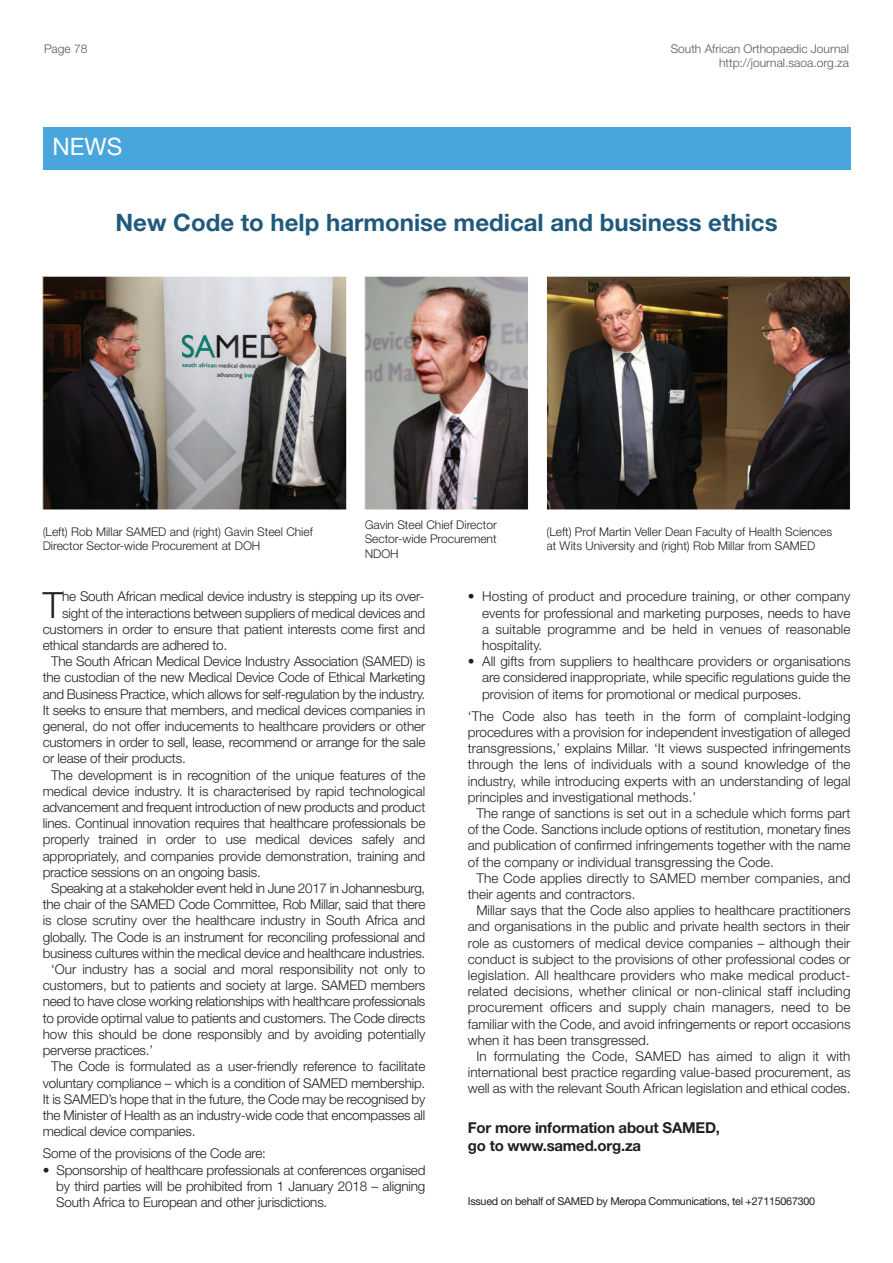
<style>
.page{position:relative;width:893px;height:1263px;background:#fff}
.page>*{position:absolute;margin:0;border:0;box-sizing:border-box;transform-origin:0 0}
.t1{font:300 36.15px "Helvetica Neue LT Std";color:#231f20}
.t2{font:700 24px "Helvetica Neue LT Std";color:#1f5a7d}
.t3{font:24px "Helvetica Neue LT Std";color:#fff}
.t4{font:700 15px/18px "Helvetica Neue LT Std";letter-spacing:-.015em;color:#231f20}
.t5{font:300 13.5px/16.2px "Helvetica Neue LT Std";letter-spacing:-.015em;color:#231f20;text-align:justify}
.t6{font:300 13.5px/16.2px "Helvetica Neue LT Std";letter-spacing:.01em;color:#231f20}
.t7{font:300 12px/14.4px "Helvetica Neue LT Std";color:#231f20}
.t8{font:300 12px/14.4px "Helvetica Neue LT Std";color:#57585a;text-align:right}
.t9{font:10.8px "Helvetica Neue LT Std";letter-spacing:-.025em;color:#231f20}
</style>
<div class="page">
<div style="left:43px;top:128px;width:807px;height:42px;background:#48a6dc"></div>
<img style="left:547px;top:277px;width:303px;height:233px">
<img style="left:43px;top:277px;width:303px;height:233px">
<img style="left:365px;top:277px;width:163px;height:233px">
<p class="t8" style="left:44px;top:42px;width:45px">Page 78</p>
<p class="t8" style="left:671px;top:42px;width:180px">South African Orthopaedic Journal http://journal.saoa.org.za</p>
<h2 class="t3" style="left:53px;top:137px;width:71px">NEWS</h2>
<h2 class="t2" style="left:115px;top:214px;width:664px">New Code to help harmonise medical and business ethics</h2>
<p class="t7" style="left:43px;top:526px;width:272px">(Left) Rob Millar SAMED and (right) Gavin Steel Chief<br>Director Sector-wide Procurement at DOH</p>
<p class="t7" style="left:365px;top:518px;width:134px;text-align:justify">Gavin Steel Chief Director Sector-wide Procurement NDOH</p>
<p class="t7" style="left:546px;top:526px;width:287px">(Left) Prof Martin Veller Dean Faculty of Health Sciences at Wits University and (right) Rob Millar from SAMED</p>
<h1 class="t1" style="left:43px;top:592px;width:22px">T</h1>
<p class="t5" style="left:62px;top:590px;width:364px">he South African medical device industry is stepping up its over-</p>
<p class="t5" style="left:62px;top:606px;width:365px">sight of the interactions between suppliers of medical devices and</p>
<p class="t5" style="left:43px;top:622px;width:384px">customers in order to ensure that patient interests come first and</p>
<p class="t5" style="left:43px;top:638px;width:186px">ethical standards are adhered to.</p>
<p class="t5" style="left:51px;top:655px;width:376px">The South African Medical Device Industry Association (SAMED) is</p>
<p class="t5" style="left:43px;top:671px;width:384px">the custodian of the new Medical Device Code of Ethical Marketing</p>
<p class="t5" style="left:43px;top:687px;width:384px">and Business Practice, which allows for self-regulation by the industry.</p>
<p class="t5" style="left:43px;top:703px;width:384px">It seeks to ensure that members, and medical devices companies in</p>
<p class="t5" style="left:43px;top:719px;width:384px">general, do not offer inducements to healthcare providers or other</p>
<p class="t5" style="left:43px;top:736px;width:384px">customers in order to sell, lease, recommend or arrange for the sale</p>
<p class="t5" style="left:43px;top:752px;width:145px">or lease of their products.</p>
<p class="t5" style="left:51px;top:768px;width:376px">The development is in recognition of the unique features of the</p>
<p class="t5" style="left:43px;top:784px;width:384px">medical device industry. It is characterised by rapid technological</p>
<p class="t5" style="left:43px;top:800px;width:384px">advancement and frequent introduction of new products and product</p>
<p class="t5" style="left:43px;top:817px;width:384px">lines. Continual innovation requires that healthcare professionals be</p>
<p class="t5" style="left:43px;top:833px;width:384px">properly trained in order to use medical devices safely and</p>
<p class="t5" style="left:43px;top:849px;width:384px">appropriately, and companies provide demonstration, training and</p>
<p class="t5" style="left:43px;top:865px;width:220px">practice sessions on an ongoing basis.</p>
<p class="t5" style="left:51px;top:881px;width:376px">Speaking at a stakeholder event held in June 2017 in Johannesburg,</p>
<p class="t5" style="left:43px;top:898px;width:384px">the chair of the SAMED Code Committee, Rob Millar, said that there</p>
<p class="t5" style="left:43px;top:914px;width:384px">is close scrutiny over the healthcare industry in South Africa and</p>
<p class="t5" style="left:43px;top:930px;width:384px">globally. The Code is an instrument for reconciling professional and</p>
<p class="t5" style="left:43px;top:946px;width:384px">business cultures within the medical device and healthcare industries.</p>
<p class="t5" style="left:51px;top:962px;width:376px">‘Our industry has a social and moral responsibility not only to</p>
<p class="t5" style="left:43px;top:979px;width:384px">customers, but to patients and society at large. SAMED members</p>
<p class="t5" style="left:43px;top:995px;width:384px">need to have close working relationships with healthcare professionals</p>
<p class="t5" style="left:43px;top:1011px;width:384px">to provide optimal value to patients and customers. The Code directs</p>
<p class="t5" style="left:43px;top:1027px;width:384px">how this should be done responsibly and by avoiding potentially</p>
<p class="t5" style="left:43px;top:1043px;width:112px">perverse practices.’</p>
<p class="t5" style="left:51px;top:1060px;width:376px">The Code is formulated as a user-friendly reference to facilitate</p>
<p class="t5" style="left:43px;top:1076px;width:384px">voluntary compliance – which is a condition of SAMED membership.</p>
<p class="t5" style="left:43px;top:1092px;width:384px">It is SAMED’s hope that in the future, the Code may be recognised by</p>
<p class="t5" style="left:43px;top:1108px;width:384px">the Minister of Health as an industry-wide code that encompasses all</p>
<p class="t5" style="left:43px;top:1124px;width:154px">medical device companies.</p>
<p class="t5" style="left:43px;top:1147px;width:225px">Some of the provisions of the Code are:</p>
<p class="t5" style="left:56px;top:1163px;width:371px;text-indent:-13px">• Sponsorship of healthcare professionals at conferences organised by third parties will be prohibited from 1 January 2018 – aligning South Africa to European and other jurisdictions.</p>
<p class="t5" style="left:482px;top:590px;width:370px;text-indent:-14px">• Hosting of product and procedure training, or other company events for professional and marketing purposes, needs to have a suitable programme and be held in venues of reasonable hospitality.</p>
<p class="t5" style="left:482px;top:655px;width:370px;text-indent:-14px">• All gifts from suppliers to healthcare providers or organisations are considered inappropriate, while specific regulations guide the provision of items for promotional or medical purposes.</p>
<p class="t5" style="left:468px;top:709px;width:384px">‘The Code also has teeth in the form of complaint-lodging procedures with a provision for independent investigation of alleged transgressions,’ explains Millar. ‘It views suspected infringements through the lens of individuals with a sound knowledge of the industry, while introducing experts with an understanding of legal principles and investigational methods.’</p>
<p class="t5" style="left:468px;top:806px;width:384px;text-indent:9px">The range of sanctions is set out in a schedule which forms part of the Code. Sanctions include options of restitution, monetary fines and publication of confirmed infringements together with the name of the company or individual transgressing the Code.</p>
<p class="t6" style="left:468px;top:871px;width:384px;text-indent:9px">The Code applies directly to SAMED member companies, and their agents and contractors.</p>
<p class="t5" style="left:468px;top:904px;width:384px;text-indent:9px">Millar says that the Code also applies to healthcare practitioners and organisations in the public and private health sectors in their role as customers of medical device companies – although their conduct is subject to the provisions of other professional codes or legislation. All healthcare providers who make medical product&shy;related decisions, whether clinical or non-clinical staff including procurement officers and supply chain managers, need to be familiar with the Code, and avoid infringements or report occasions when it has been transgressed.</p>
<p class="t5" style="left:468px;top:1049px;width:384px;text-indent:9px">In formulating the Code, SAMED has aimed to align it with international best practice regarding value-based procurement, as well as with the relevant South African legislation and ethical codes.</p>
<p class="t4" style="left:468px;top:1120px;width:254px">For more information about SAmED, go to www.samed.org.za</p>
<p class="t9" style="left:468px;top:1197px;width:349px">Issued on behalf of SAMED by Meropa Communications, tel +27115067300</p>
</div>
